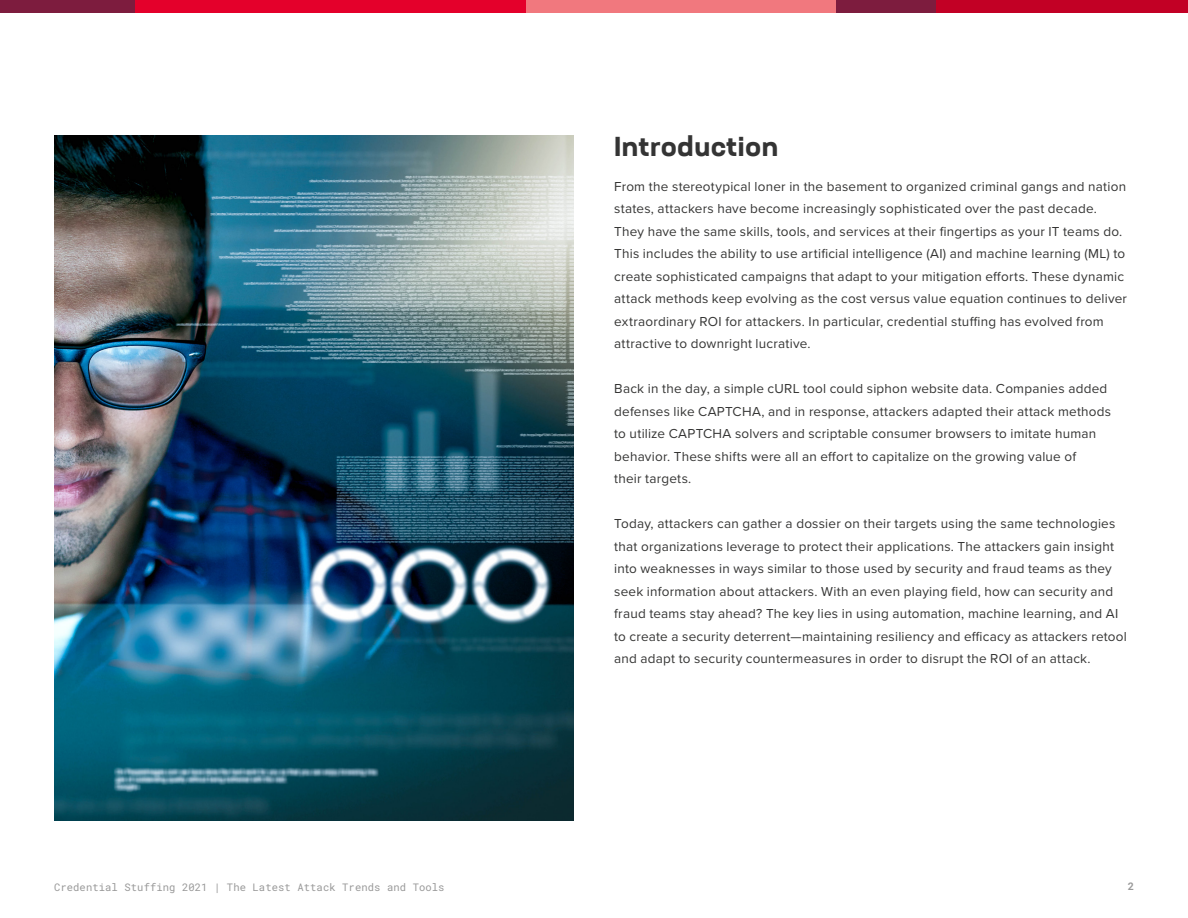
<style>
.page{position:relative;width:1188px;height:918px;background:#fff}
.page>*{position:absolute;margin:0;border:0;box-sizing:border-box;transform-origin:0 0}
.t1{font:700 expanded 27px "Neusa Next Std";letter-spacing:.005em;color:#343434}
.t2{font:13.5px/22.5px "Proxima Nova";letter-spacing:.015em;color:#353534}
.t3{font:10.5px "Roboto Mono";letter-spacing:.01em;color:#999}
</style>
<div class="page">
<img style="left:54px;top:135px;width:520px;height:686px">
<div style="left:0;top:0;width:136px;height:13px;background:#7d1c3e"></div>
<div style="left:135px;top:0;width:396px;height:13px;background:#e4002b"></div>
<div style="left:527px;top:0;width:309px;height:13px;background:#f1787e"></div>
<div style="left:934px;top:0;width:254px;height:13px;background:#c20025"></div>
<div style="left:836px;top:0;width:100px;height:13px;background:#7d1c3e"></div>
<h1 class="t1" style="left:614px;top:129px;width:166px">Introduction</h1>
<p class="t2" style="left:614px;top:174px;width:514px">From the stereotypical loner in the basement to organized criminal gangs and nation states, attackers have become increasingly sophisticated over the past decade.<br>They have the same skills, tools, and services at their fingertips as your IT teams do.<br>This includes the ability to use artificial intelligence (AI) and machine learning (ML) to create sophisticated campaigns that adapt to your mitigation efforts. These dynamic attack methods keep evolving as the cost versus value equation continues to deliver extraordinary ROI for attackers. In particular, credential stuffing has evolved from attractive to downright lucrative.</p>
<p class="t2" style="left:614px;top:377px;width:499px">Back in the day, a simple cURL tool could siphon website data. Companies added defenses like CAPTCHA, and in response, attackers adapted their attack methods to utilize CAPTCHA solvers and scriptable consumer browsers to imitate human behavior. These shifts were all an effort to capitalize on the growing value of<br>their targets.</p>
<p class="t2" style="left:614px;top:512px;width:514px">Today, attackers can gather a dossier on their targets using the same technologies that organizations leverage to protect their applications. The attackers gain insight into weaknesses in ways similar to those used by security and fraud teams as they seek information about attackers. With an even playing field, how can security and fraud teams stay ahead? The key lies in using automation, machine learning, and AI to create a security deterrent—maintaining resiliency and efficacy as attackers retool and adapt to security countermeasures in order to disrupt the ROI of an attack.</p>
<p class="t3" style="left:54px;top:880px;width:392px">Credential Stuffing 2021 | The Latest Attack Trends and Tools</p>
<p class="t3" style="left:1128px;top:879px;width:8px">2</p>
</div>
